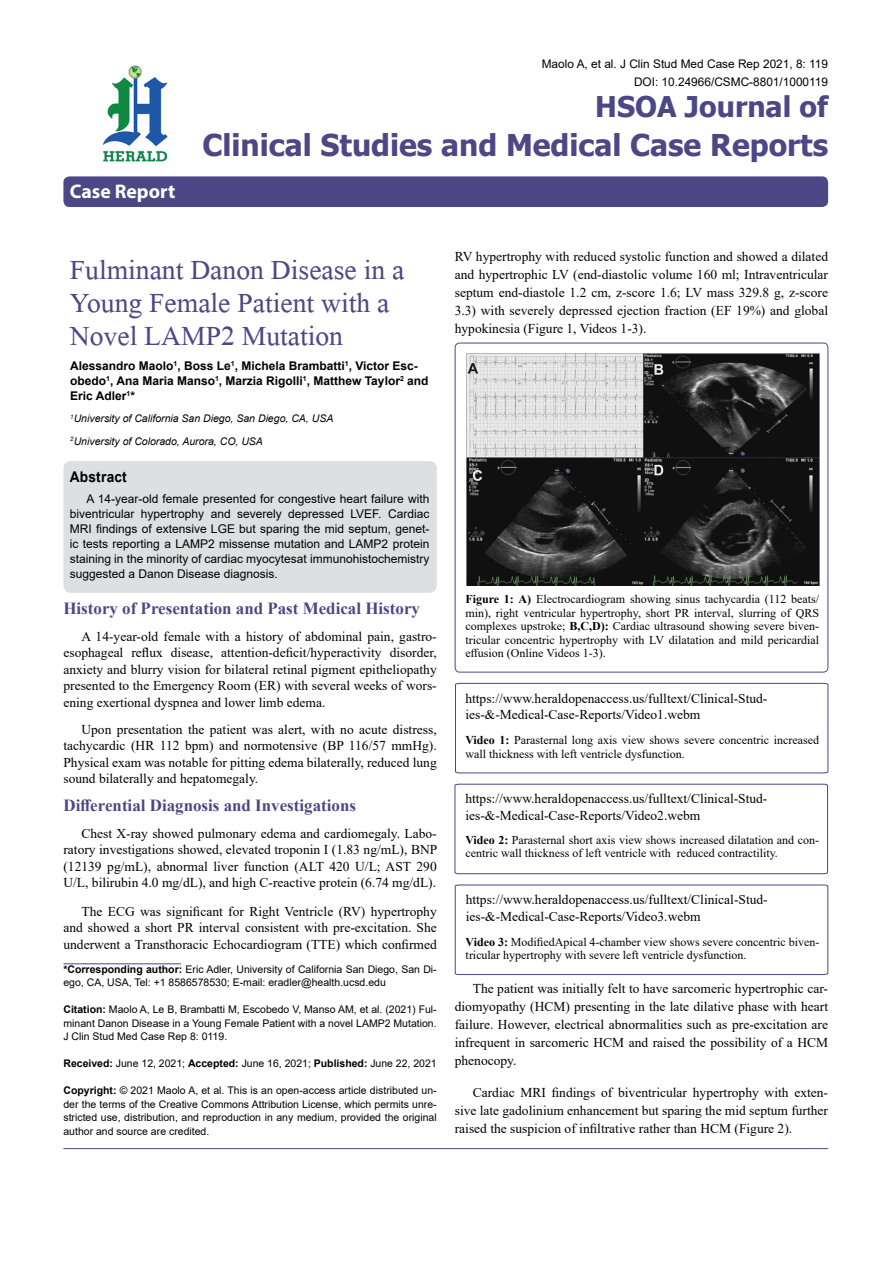
<style>
.page{position:relative;width:893px;height:1263px;background:#fff}
.page>*{position:absolute;margin:0;border:0;box-sizing:border-box;transform-origin:0 0}
.t1{font:41.25px/33px "Microsoft Himalaya";color:#4d4785}
.t2{font:700 30px "Tahoma";color:#4d4785}
.t3{font:700 28.5px "Tahoma";color:#4d4785}
.t4{font:700 19.8px "Myriad Hebrew";color:#fff}
.t5{font:700 16.95px "Times New Roman";color:#4d4785}
.t6{font:700 14.85px "Arial";letter-spacing:.015em;color:#000;scale:.93 1}
.t7{font:13.5px/16.5px "Times New Roman";color:#000;text-align:justify}
.t8{font:12px/13.5px "Times New Roman";color:#000}
.t9{font:12px/15px "Arial";color:#000;text-align:justify}
.t10{font:700 12px/15px "Arial";color:#000}
.t11{font:11.85px/18px "Arial";color:#000;text-align:right}
.t12{font:10.5px/13.5px "Arial";color:#000;text-align:justify}
.t13{font:italic 10.5px/22.5px "Arial";color:#000}
.s1{font-weight:700}
</style>
<div class="page">
<div style="left:63px;top:176px;width:765px;height:31px;background:#4d4785;border-radius:6px"></div>
<hr style="left:63px;top:963px;width:118px;height:1px;background:#4d4785">
<img style="left:102px;top:65px;width:66px;height:97px">
<hr style="left:63px;top:1148px;width:765px;height:1px;background:#4d4785">
<div style="left:63px;top:461px;width:374px;height:132px;background:#dedfe0;border-radius:8px"></div>
<div style="left:455px;top:343px;width:373px;height:329px;border:1px solid #4d4785;border-radius:5px"></div>
<svg style="left:455px;top:683px;width:373px;height:90px"></svg>
<svg style="left:455px;top:784px;width:373px;height:90px"></svg>
<svg style="left:455px;top:885px;width:373px;height:90px"></svg>
<img style="left:466px;top:354px;width:353px;height:232px">
<h3 class="t4" style="left:70px;top:180px;width:107px">Case Report</h3>
<p class="t11" style="left:542px;top:55px;width:288px">Maolo A, et al. J Clin Stud Med Case Rep 2021, 8: 119<br>DOI: 10.24966/CSMC-8801/1000119</p>
<h3 class="t3" style="left:595px;top:87px;width:234px">HSOA Journal of</h3>
<h2 class="t2" style="left:202px;top:124px;width:627px">Clinical Studies and Medical Case Reports</h2>
<h1 class="t1" style="left:70px;top:248px;width:336px">Fulminant Danon Disease in a<br>Young Female Patient with a<br>Novel LAMP2 Mutation</h1>
<p class="t10" style="left:70px;top:358px;width:360px">Alessandro Maolo<sup>1</sup>, Boss Le<sup>1</sup>, Michela Brambatti<sup>1</sup>, Victor Esc&shy;obedo<sup>1</sup>, Ana Maria Manso<sup>1</sup>, Marzia Rigolli<sup>1</sup>, Matthew Taylor<sup>2</sup> and<br>Eric Adler<sup>1</sup>*</p>
<p class="t13" style="left:70px;top:408px;width:265px"><sup>1</sup>University of California San Diego, San Diego, CA, USA<br><sup>2</sup>University of Colorado, Aurora, CO, USA</p>
<p class="t6" style="left:70px;top:466px;width:63px">Abstract</p>
<p class="t9" style="left:70px;top:491px;width:361px;text-indent:16px">A 14-year-old female presented for congestive heart failure with biventricular hypertrophy and severely depressed LVEF. Cardiac MRI findings of extensive LGE but sparing the mid septum, genet&shy;ic tests reporting a LAMP2 missense mutation and LAMP2 protein staining in the minority of cardiac myocytesat immunohistochemistry suggested a Danon Disease diagnosis.</p>
<p class="t5" style="left:63px;top:596px;width:358px">History of Presentation and Past Medical History</p>
<p class="t7" style="left:63px;top:628px;width:375px;text-indent:18px">A 14-year-old female with a history of abdominal pain, gastro&shy;esophageal reflux disease, attention-deficit/hyperactivity disorder, anxiety and blurry vision for bilateral retinal pigment epitheliopathy presented to the Emergency Room (ER) with several weeks of wors&shy;ening exertional dyspnea and lower limb edema.</p>
<p class="t7" style="left:63px;top:721px;width:375px;text-indent:18px">Upon presentation the patient was alert, with no acute distress, tachycardic (HR 112 bpm) and normotensive (BP 116/57 mmHg).<br>Physical exam was notable for pitting edema bilaterally, reduced lung sound bilaterally and hepatomegaly.</p>
<p class="t5" style="left:63px;top:793px;width:294px">Differential Diagnosis and Investigations</p>
<p class="t7" style="left:63px;top:824px;width:375px;text-indent:18px">Chest X-ray showed pulmonary edema and cardiomegaly. Labo&shy;ratory investigations showed, elevated troponin I (1.83 ng/mL), BNP (12139 pg/mL), abnormal liver function (ALT 420 U/L; AST 290<br>U/L, bilirubin 4.0 mg/dL), and high C-reactive protein (6.74 mg/dL).</p>
<p class="t7" style="left:63px;top:902px;width:375px;text-indent:18px">The ECG was significant for Right Ventricle (RV) hypertrophy and showed a short PR interval consistent with pre-excitation. She underwent a Transthoracic Echocardiogram (TTE) which confirmed</p>
<p class="t12" style="left:63px;top:962px;width:375px"><span class="s1">*Corresponding author:</span> Eric Adler, University of California San Diego, San Di&shy;ego, CA, USA, Tel: +1 8586578530; E-mail: eradler@health.ucsd.edu</p>
<p class="t12" style="left:63px;top:1002px;width:375px"><span class="s1">Citation:</span> Maolo A, Le B, Brambatti M, Escobedo V, Manso AM, et al. (2021) Ful&shy;minant Danon Disease in a Young Female Patient with a novel LAMP2 Mutation.<br>J Clin Stud Med Case Rep 8: 0119.</p>
<p class="t12" style="left:63px;top:1056px;width:375px"><span class="s1">Received:</span> June 12, 2021; <span class="s1">Accepted:</span> June 16, 2021; <span class="s1">Published:</span> June 22, 2021</p>
<p class="t12" style="left:63px;top:1083px;width:375px"><span class="s1">Copyright:</span> © 2021 Maolo A, et al. This is an open-access article distributed un&shy;der the terms of the Creative Commons Attribution License, which permits unre&shy;stricted use, distribution, and reproduction in any medium, provided the original author and source are credited.</p>
<p class="t7" style="left:455px;top:247px;width:375px;line-height:18px">RV hypertrophy with reduced systolic function and showed a dilated and hypertrophic LV (end-diastolic volume 160 ml; Intraventricular septum end-diastole 1.2 cm, z-score 1.6; LV mass 329.8 g, z-score 3.3) with severely depressed ejection fraction (EF 19%) and global hypokinesia (Figure 1, Videos 1-3).</p>
<p class="t8" style="left:465px;top:592px;width:355px;text-align:justify"><span class="s1">Figure 1: A)</span> Electrocardiogram showing sinus tachycardia (112 beats/ min), right ventricular hypertrophy, short PR interval, slurring of QRS complexes upstroke; <span class="s1">B,C,D):</span> Cardiac ultrasound showing severe biven&shy;tricular concentric hypertrophy with LV dilatation and mild pericardial effusion (Online Videos 1-3).</p>
<p class="t7" style="left:465px;top:689px;width:304px">https://www.heraldopenaccess.us/fulltext/Clinical-Stud&shy;ies-&amp;-Medical-Case-Reports/Video1.webm</p>
<p class="t8" style="left:465px;top:733px;width:355px"><span class="s1">Video 1:</span> Parasternal long axis view shows severe concentric increased wall thickness with left ventricle dysfunction.</p>
<p class="t7" style="left:465px;top:790px;width:304px">https://www.heraldopenaccess.us/fulltext/Clinical-Stud&shy;ies-&amp;-Medical-Case-Reports/Video2.webm</p>
<p class="t8" style="left:465px;top:832px;width:355px"><span class="s1">Video 2:</span> Parasternal short axis view shows increased dilatation and con&shy;centric wall thickness of left ventricle with reduced contractility.</p>
<p class="t7" style="left:466px;top:891px;width:304px">https://www.heraldopenaccess.us/fulltext/Clinical-Stud&shy;ies-&amp;-Medical-Case-Reports/Video3.webm</p>
<p class="t8" style="left:466px;top:935px;width:355px"><span class="s1">Video 3:</span> ModifiedApical 4-chamber view shows severe concentric biven&shy;tricular hypertrophy with severe left ventricle dysfunction.</p>
<p class="t7" style="left:455px;top:979px;width:375px;line-height:18px;text-indent:18px">The patient was initially felt to have sarcomeric hypertrophic car&shy;diomyopathy (HCM) presenting in the late dilative phase with heart failure. However, electrical abnormalities such as pre-excitation are infrequent in sarcomeric HCM and raised the possibility of a HCM phenocopy.</p>
<p class="t7" style="left:455px;top:1083px;width:375px;line-height:18px;text-indent:18px">Cardiac MRI findings of biventricular hypertrophy with exten&shy;sive late gadolinium enhancement but sparing the mid septum further raised the suspicion of infiltrative rather than HCM (Figure 2).</p>
</div>
